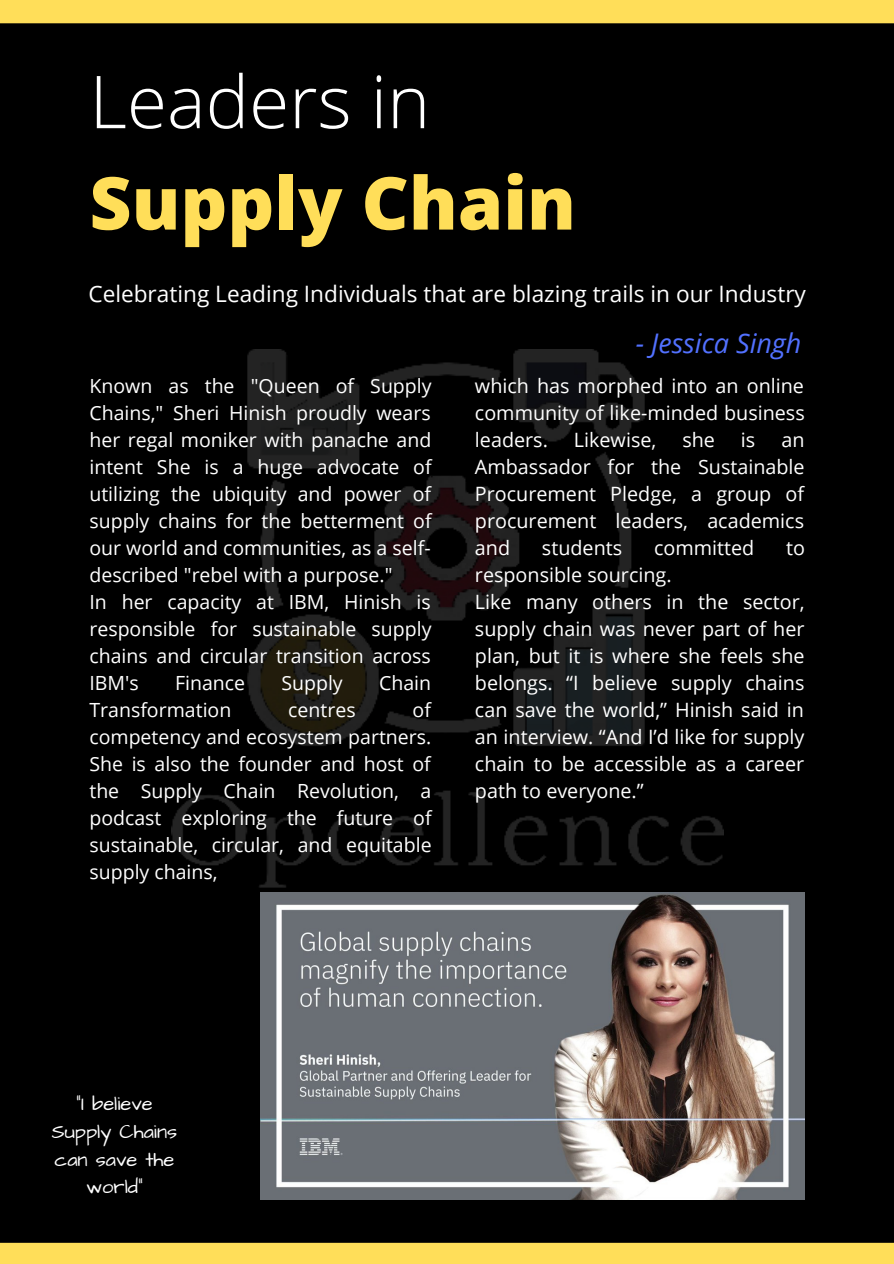
<style>
.page{position:relative;width:894px;height:1264px;background:#fff}
.page>*{position:absolute;margin:0;border:0;box-sizing:border-box;transform-origin:0 0}
.t1{font:800 72.9px "Open Sans";color:#ffde59}
.t2{font:300 72.9px "Open Sans";color:#fff}
.t3{font:italic 27px "Open Sans";color:#5271ff}
.t4{font:22.65px "Open Sans";color:#fff}
.t5{font:20.1px/27.8px "Architects Daughter";color:#fff;text-align:center}
.t6{font:19.8px/27px "Open Sans";color:#fff;text-align:justify}
.t7{font:19.5px/27px "Open Sans";color:#fff;text-align:justify}
</style>
<div class="page">
<div style="left:0;top:0;width:893px;height:1263px;background:#000"></div>
<img style="left:171px;top:349px;width:552px;height:539px">
<img style="left:260px;top:892px;width:544px;height:307px">
<div style="left:0;top:0;width:893px;height:24px;background:#ffde59"></div>
<div style="left:0;top:1242px;width:893px;height:21px;background:#ffde59"></div>
<p class="t2" style="left:89px;top:50px;width:342px">Leaders in</p>
<p class="t1" style="left:89px;top:152px;width:488px">Supply Chain</p>
<p class="t4" style="left:88px;top:278px;width:718px">Celebrating Leading Individuals that are blazing trails in our Industry</p>
<p class="t7" style="left:89px;top:372px;width:343px">Known as the "Queen of Supply Chains," Sheri Hinish proudly wears her regal moniker with panache and intent She is a huge advocate of utilizing the ubiquity and power of supply chains for the betterment of our world and communities, as a self&shy;described "rebel with a purpose."</p>
<p class="t7" style="left:89px;top:588px;width:343px">In her capacity at IBM, Hinish is responsible for sustainable supply chains and circular transition across IBM's</p>
<p class="t7" style="left:175px;top:669px;width:72px">Finance</p>
<p class="t7" style="left:281px;top:669px;width:63px">Supply</p>
<p class="t7" style="left:379px;top:669px;width:54px">Chain</p>
<p class="t7" style="left:89px;top:696px;width:143px">Transformation</p>
<p class="t7" style="left:288px;top:696px;width:69px">centres</p>
<p class="t7" style="left:89px;top:696px;width:343px;text-indent:323px">of competency and ecosystem partners.<br>She is also the founder and host of the Supply Chain Revolution, a podcast exploring the future of sustainable, circular, and equitable supply chains,</p>
<p class="t3" style="left:635px;top:324px;width:167px">- Jessica Singh</p>
<p class="t6" style="left:475px;top:371px;width:331px">which has morphed into an online community of like-minded business leaders.</p>
<p class="t6" style="left:573px;top:425px;width:84px">Likewise,</p>
<p class="t6" style="left:682px;top:425px;width:34px">she</p>
<p class="t6" style="left:740px;top:425px;width:16px">is</p>
<p class="t6" style="left:475px;top:425px;width:331px;text-indent:306px">an Ambassador for the Sustainable Procurement Pledge, a group of procurement leaders, academics and</p>
<p class="t6" style="left:542px;top:534px;width:82px">students</p>
<p class="t6" style="left:653px;top:534px;width:102px">committed</p>
<p class="t6" style="left:785px;top:534px;width:20px">to</p>
<p class="t6" style="left:475px;top:561px;width:198px">responsible sourcing.</p>
<p class="t6" style="left:475px;top:588px;width:331px">Like many others in the sector, supply chain was never part of her plan, but it is where she feels she belongs. “I believe supply chains can save the world,” Hinish said in an interview. “And I’d like for supply chain to be accessible as a career path to everyone.”</p>
<p class="t5" style="left:52px;top:1090px;width:127px">"I believe<br>Supply Chains can save the world"</p>
</div>
